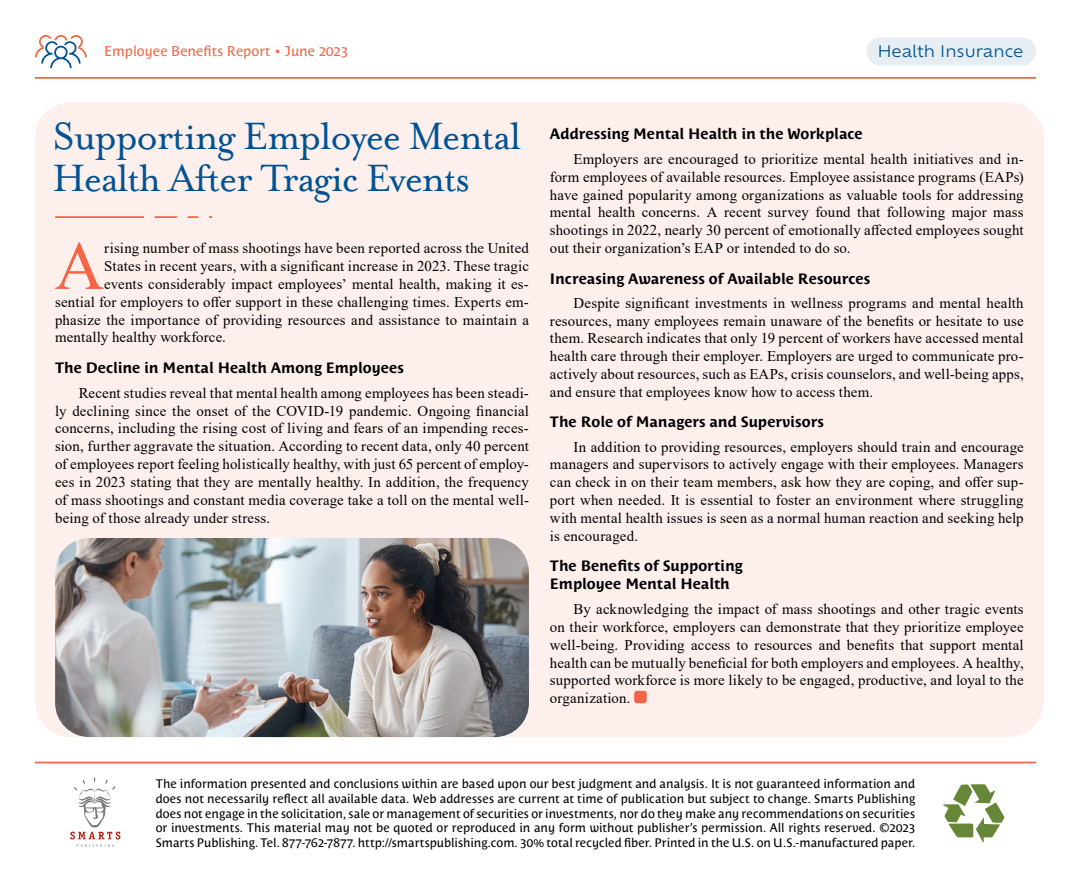
<style>
.page{position:relative;width:1071px;height:882px;background:#fff}
.page>*{position:absolute;margin:0;border:0;box-sizing:border-box;transform-origin:0 0}
.t1{font:68.77px "Times New Roman";color:#f26647}
.t2{font:43.75px/42px "Mrs Eaves OT";letter-spacing:-.03em;color:#005295}
.t3{font:15.75px "Ofelia Text";color:#005295}
.t4{font:14.88px/17.8px "Times New Roman";letter-spacing:.01em;color:#000;text-align:justify}
.t5{font:700 14.88px/17.8px "Costa Std";color:#000}
.t6{font:14px "Costa Std";letter-spacing:.005em;color:#f26647}
.t7{font:12.25px/14.7px "Costa Std";letter-spacing:.005em;color:#000;text-align:justify}
</style>
<div class="page">
<hr style="left:35px;top:77px;width:1001px;height:2px;background:#f26647">
<svg style="left:35px;top:35px;width:52px;height:33px"></svg>
<svg style="left:943px;top:784px;width:61px;height:58px"></svg>
<svg style="left:70px;top:778px;width:50px;height:69px"></svg>
<div style="left:35px;top:102px;width:1009px;height:635px;background:#fdf0ec;border-radius:35px"></div>
<hr style="left:55px;top:216px;width:89px;height:2px;background:#f26647">
<hr style="left:155px;top:216px;width:22px;height:2px;background:#f26647">
<svg style="left:188px;top:216px;width:10px;height:2px"></svg>
<img style="left:55px;top:538px;width:474px;height:199px">
<hr style="left:35px;top:762px;width:1001px;height:1px;background:#f26647">
<div style="left:634px;top:691px;width:13px;height:12px;background:#f26647;border-radius:3px"></div>
<div style="left:866px;top:37px;width:170px;height:29px;background:#e6eef4;border-radius:14px"></div>
<p class="t6" style="left:104px;top:43px;width:245px">Employee Benefits Report • June 2023</p>
<p class="t3" style="left:878px;top:40px;width:147px">Health Insurance</p>
<h2 class="t2" style="left:53px;top:115px;width:470px">Supporting Employee Mental<br>Health After Tragic Events</h2>
<h1 class="t1" style="left:55px;top:217px;width:51px">A</h1>
<p class="t4" style="left:104px;top:239px;width:426px">rising number of mass shootings have been reported across the United</p>
<p class="t4" style="left:104px;top:257px;width:426px">States in recent years, with a significant increase in 2023. These tragic</p>
<p class="t4" style="left:104px;top:275px;width:426px">events considerably impact employees’ mental health, making it es-</p>
<p class="t4" style="left:55px;top:292px;width:475px">sential for employers to offer support in these challenging times. Experts em-</p>
<p class="t4" style="left:55px;top:310px;width:475px">phasize the importance of providing resources and assistance to maintain a</p>
<p class="t4" style="left:55px;top:328px;width:172px">mentally healthy workforce.</p>
<p class="t5" style="left:55px;top:359px;width:350px">The Decline in Mental Health Among Employees</p>
<p class="t4" style="left:55px;top:383px;width:475px;text-indent:24px">Recent studies reveal that mental health among employees has been steadi&shy;ly declining since the onset of the COVID-19 pandemic. Ongoing financial concerns, including the rising cost of living and fears of an impending reces&shy;sion, further aggravate the situation. According to recent data, only 40 percent of employees report feeling holistically healthy, with just 65 percent of employ&shy;ees in 2023 stating that they are mentally healthy. In addition, the frequency of mass shootings and constant media coverage take a toll on the mental well&shy;being of those already under stress.</p>
<p class="t5" style="left:550px;top:125px;width:314px">Addressing Mental Health in the Workplace</p>
<p class="t4" style="left:550px;top:150px;width:475px;text-indent:24px">Employers are encouraged to prioritize mental health initiatives and in&shy;form employees of available resources. Employee assistance programs (EAPs) have gained popularity among organizations as valuable tools for addressing mental health concerns. A recent survey found that following major mass shootings in 2022, nearly 30 percent of emotionally affected employees sought out their organization’s EAP or intended to do so.</p>
<p class="t5" style="left:550px;top:269px;width:322px">Increasing Awareness of Available Resources</p>
<p class="t4" style="left:550px;top:293px;width:475px;text-indent:24px">Despite significant investments in wellness programs and mental health resources, many employees remain unaware of the benefits or hesitate to use them. Research indicates that only 19 percent of workers have accessed mental health care through their employer. Employers are urged to communicate pro&shy;actively about resources, such as EAPs, crisis counselors, and well-being apps, and ensure that employees know how to access them.</p>
<p class="t5" style="left:550px;top:413px;width:276px">The Role of Managers and Supervisors</p>
<p class="t4" style="left:550px;top:437px;width:475px;text-indent:24px">In addition to providing resources, employers should train and encourage managers and supervisors to actively engage with their employees. Managers can check in on their team members, ask how they are coping, and offer sup&shy;port when needed. It is essential to foster an environment where struggling with mental health issues is seen as a normal human reaction and seeking help is encouraged.</p>
<p class="t5" style="left:550px;top:557px;width:194px">The Benefits of Supporting<br>Employee Mental Health</p>
<p class="t4" style="left:550px;top:600px;width:475px;text-indent:24px">By acknowledging the impact of mass shootings and other tragic events on their workforce, employers can demonstrate that they prioritize employee well-being. Providing access to resources and benefits that support mental health can be mutually beneficial for both employers and employees. A healthy, supported workforce is more likely to be engaged, productive, and loyal to the organization.</p>
<p class="t7" style="left:156px;top:777px;width:761px">The information presented and conclusions within are based upon our best judgment and analysis. It is not guaranteed information and does not necessarily reflect all available data. Web addresses are current at time of publication but subject to change. Smarts Publishing does not engage in the solicitation, sale or management of securities or investments, nor do they make any recommendations on securities or investments. This material may not be quoted or reproduced in any form without publisher’s permission. All rights reserved. ©2023<br>Smarts Publishing. Tel. 877-762-7877. http://smartspublishing.com. 30% total recycled fiber. Printed in the U.S. on U.S.-manufactured paper.</p>
</div>
